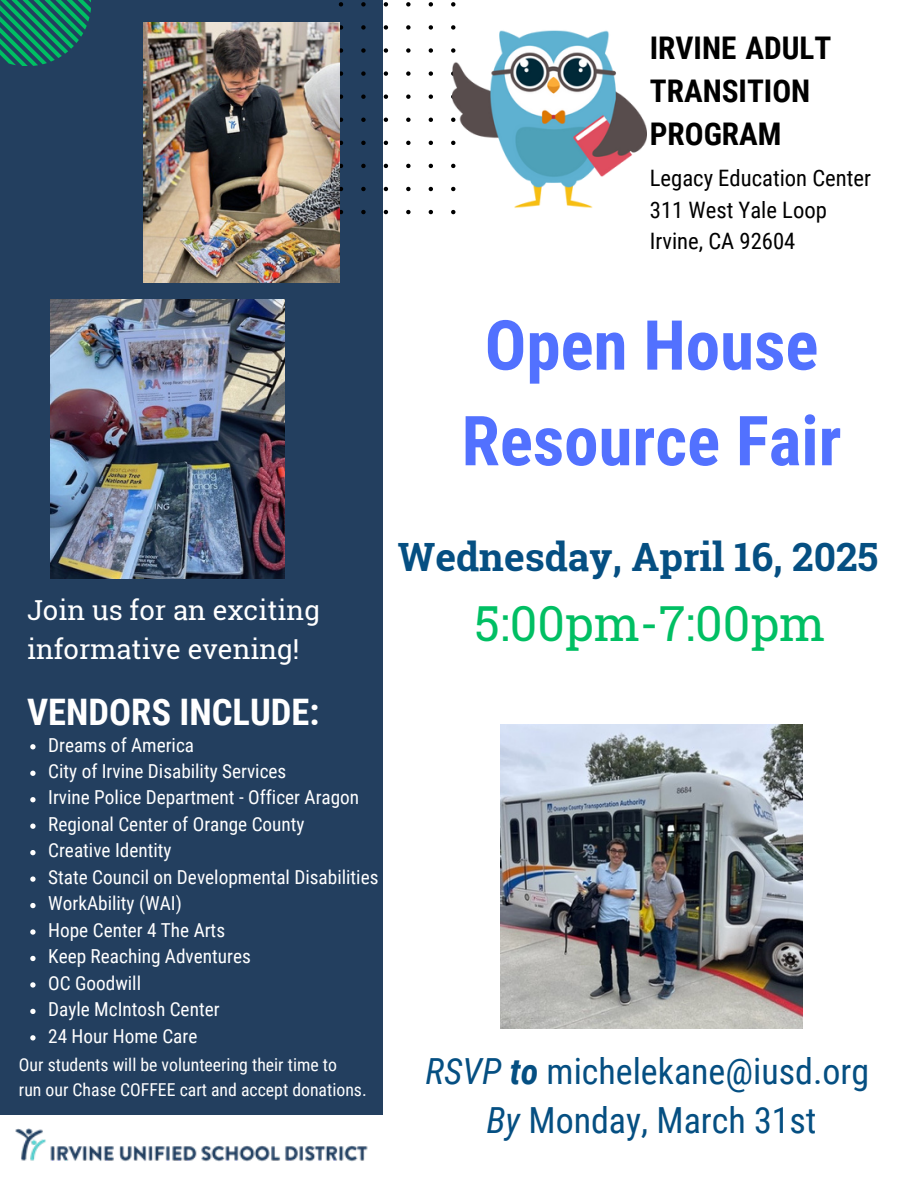
<style>
.page{position:relative;width:918px;height:1188px;background:#fff}
.page>*{position:absolute;margin:0;border:0;box-sizing:border-box;transform-origin:0 0}
.t1{font:700 69px/95.7px "Roboto Condensed";color:#5271ff;text-align:center}
.t2{font:48.3px "Roboto Slab";color:#00bf63}
.t3{font:700 39px "Roboto Slab";color:#054f82}
.t4{font:700 36.6px "Roboto Condensed";color:#fff}
.t5{font:36px/49.5px "Roboto Condensed";color:#054f82;text-align:center}
.t6{font:700 31.2px/42.8px "Roboto Condensed";color:#000}
.t7{font:27.6px/38.2px "Roboto Slab";color:#fff}
.t8{font:22.65px "Roboto Condensed";color:#000}
.t9{font:19.2px "Roboto Condensed";color:#fff}
.t10{font:17.7px "Roboto Condensed";color:#fff}
.s1{font-style:italic}
.s2{font-weight:700;font-style:italic}
</style>
<div class="page">
<div style="left:0;top:0;width:383px;height:1115px;background:#233f5f"></div>
<svg style="left:0;top:0;width:91px;height:66px"></svg>
<img style="left:15px;top:1128px;width:353px;height:34px">
<svg style="left:339px;top:2px;width:116px;height:212px"></svg>
<img style="left:452px;top:24px;width:195px;height:190px">
<img style="left:144px;top:23px;width:196px;height:260px">
<img style="left:500px;top:725px;width:303px;height:303px">
<img style="left:51px;top:299px;width:234px;height:279px">
<svg style="left:30px;top:744px;width:6px;height:5px"></svg>
<svg style="left:30px;top:771px;width:6px;height:5px"></svg>
<svg style="left:30px;top:797px;width:6px;height:5px"></svg>
<svg style="left:30px;top:824px;width:6px;height:5px"></svg>
<svg style="left:30px;top:850px;width:6px;height:5px"></svg>
<svg style="left:30px;top:876px;width:6px;height:6px"></svg>
<svg style="left:30px;top:903px;width:6px;height:5px"></svg>
<svg style="left:30px;top:929px;width:6px;height:6px"></svg>
<svg style="left:30px;top:956px;width:6px;height:5px"></svg>
<svg style="left:30px;top:982px;width:6px;height:6px"></svg>
<svg style="left:30px;top:1009px;width:6px;height:5px"></svg>
<svg style="left:30px;top:1035px;width:6px;height:6px"></svg>
<p class="t6" style="left:650px;top:27px;width:183px">IRVINE ADULT<br>TRANSITION<br>PROGRAM</p>
<p class="t8" style="left:650px;top:165px;width:223px">Legacy Education Center</p>
<p class="t8" style="left:650px;top:197px;width:179px">311 West Yale Loop</p>
<p class="t8" style="left:650px;top:228px;width:147px">Irvine, CA 92604</p>
<p class="t1" style="left:462px;top:298px;width:381px">Open House<br>Resource Fair</p>
<p class="t7" style="left:27px;top:591px;width:294px">Join us for an exciting informative evening!</p>
<p class="t4" style="left:27px;top:691px;width:294px">VENDORS INCLUDE:</p>
<p class="t9" style="left:48px;top:734px;width:147px">Dreams of America</p>
<p class="t9" style="left:48px;top:760px;width:240px">City of Irvine Disability Services</p>
<p class="t9" style="left:48px;top:787px;width:313px">Irvine Police Department - Officer Aragon</p>
<p class="t9" style="left:48px;top:813px;width:258px">Regional Center of Orange County</p>
<h3 class="t9" style="left:48px;top:840px;width:125px">Creative Identity</h3>
<p class="t9" style="left:48px;top:866px;width:332px">State Council on Developmental Disabilities</p>
<p class="t9" style="left:48px;top:893px;width:135px">WorkAbility (WAI)</p>
<h6 class="t9" style="left:48px;top:919px;width:178px">Hope Center 4 The Arts</h6>
<p class="t9" style="left:48px;top:945px;width:204px">Keep Reaching Adventures</p>
<p class="t9" style="left:48px;top:972px;width:94px">OC Goodwill</p>
<p class="t9" style="left:48px;top:998px;width:173px">Dayle McIntosh Center</p>
<h1 class="t9" style="left:48px;top:1025px;width:151px">24 Hour Home Care</h1>
<h4 class="t10" style="left:19px;top:1055px;width:320px">Our students will be volunteering their time to</h4>
<h2 class="t10" style="left:19px;top:1080px;width:349px">run our Chase COFFEE cart and accept donations.</h2>
<p class="t3" style="left:398px;top:530px;width:482px">Wednesday, April 16, 2025</p>
<p class="t2" style="left:474px;top:590px;width:352px">5:00pm-7:00pm</p>
<p class="t5" style="left:425px;top:1047px;width:445px"><span class="s1">RSVP</span> <span class="s2">to</span> michelekane@iusd.org<br><span class="s1">By</span> Monday, March 31st</p>
</div>
